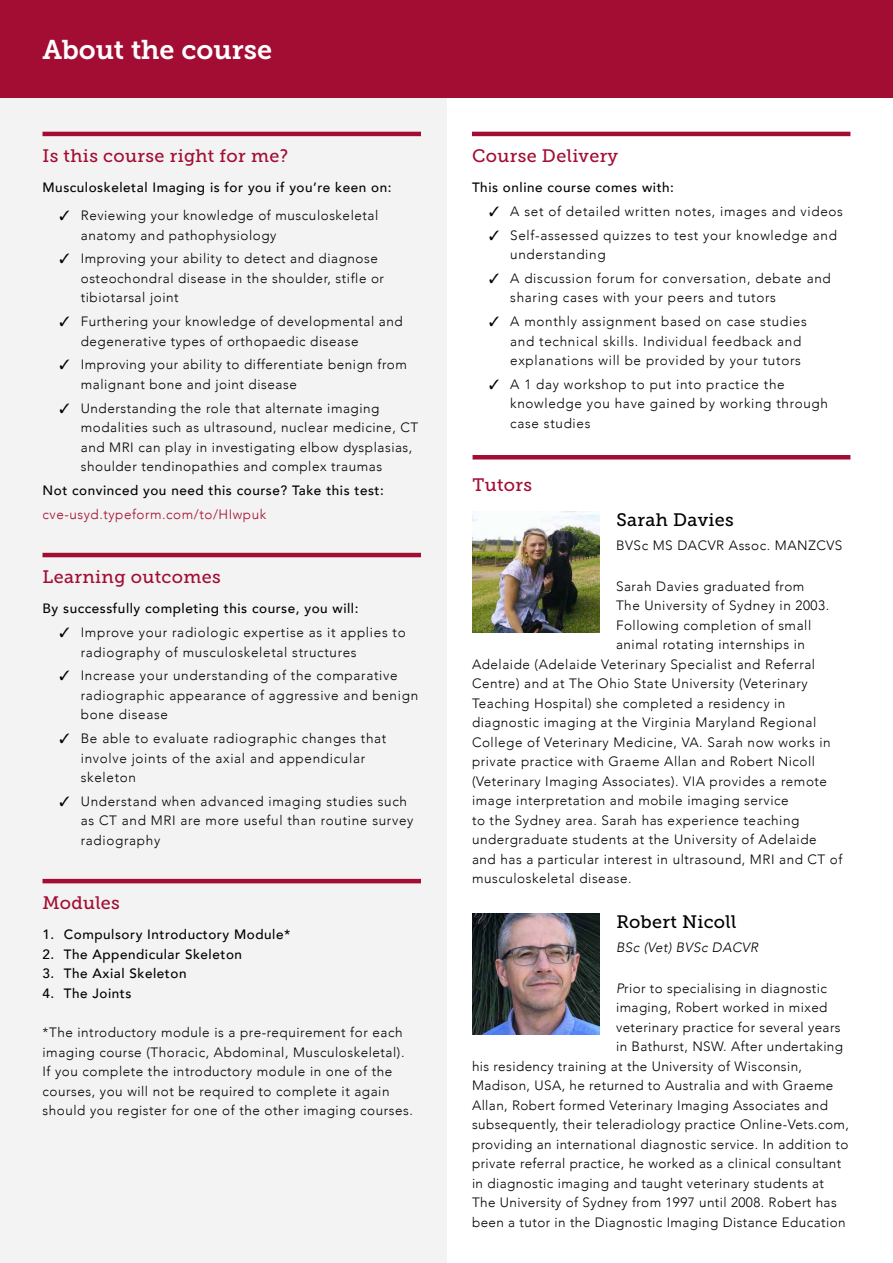
<style>
.page{position:relative;width:893px;height:1263px;background:#fff}
.page>*{position:absolute;margin:0;border:0;box-sizing:border-box;transform-origin:0 0}
.Page_heading_W{font:27px "Museo Slab 700";color:#fff}
.Red_sub_headings{font:18px "Museo Slab 500";letter-spacing:.02em;color:#a30c33}
.Red_sub_headings-2{font:18px "Museo Slab 500";letter-spacing:.02em;color:#000}
.Body{font:300 13.5px/19.5px "Avenir";letter-spacing:.04em;color:#000}
.Body-2{font:500 13.5px "Avenir";letter-spacing:.04em;color:#000}
.Body-3{font:300 13.5px "Avenir";letter-spacing:.04em;color:#a30c33}
.Body-4{font:italic 300 13.5px "Avenir";letter-spacing:.03em;color:#000}
.s1{font-style:italic}
</style>
<div class="page">
<div style="left:0;top:0;width:446px;height:1263px;background:#f2f3f2"></div>
<div style="left:0;top:0;width:893px;height:98px;background:#a30c33"></div>
<hr style="left:43px;top:132px;width:378px;height:4px;background:#a30c33">
<hr style="left:43px;top:553px;width:378px;height:4px;background:#a30c33">
<hr style="left:43px;top:879px;width:378px;height:4px;background:#a30c33">
<img style="left:472px;top:511px;width:127px;height:121px">
<img style="left:472px;top:913px;width:127px;height:122px">
<hr style="left:473px;top:455px;width:377px;height:4px;background:#a30c33">
<hr style="left:472px;top:132px;width:378px;height:4px;background:#a30c33">
<p class="Page_heading_W" style="left:43px;top:34px;width:231px">About the course</p>
<p class="Red_sub_headings" style="left:43px;top:145px;width:247px">Is this course right for me?</p>
<p class="Body-2" style="left:43px;top:176px;width:350px">Musculoskeletal Imaging is for you if you’re keen on:</p>
<p class="Body" style="left:81px;top:206px;width:299px;text-indent:-21px">✓ Reviewing your knowledge of musculoskeletal anatomy and pathophysiology</p>
<p class="Body" style="left:81px;top:249px;width:305px;text-indent:-21px">✓ Improving your ability to detect and diagnose osteochondral disease in the shoulder, stifle or tibiotarsal joint</p>
<p class="Body" style="left:81px;top:312px;width:323px;text-indent:-21px">✓ Furthering your knowledge of developmental and degenerative types of orthopaedic disease</p>
<p class="Body" style="left:81px;top:355px;width:328px;text-indent:-21px">✓ Improving your ability to differentiate benign from malignant bone and joint disease</p>
<p class="Body" style="left:81px;top:398px;width:339px;text-indent:-21px">✓ Understanding the role that alternate imaging modalities such as ultrasound, nuclear medicine, CT and MRI can play in investigating elbow dysplasias, shoulder tendinopathies and complex traumas</p>
<p class="Body-2" style="left:43px;top:479px;width:343px">Not convinced you need this course? Take this test:</p>
<p class="Body-3" style="left:43px;top:506px;width:225px">cve-usyd.typeform.com/to/HIwpuk</p>
<p class="Red_sub_headings" style="left:43px;top:566px;width:180px">Learning outcomes</p>
<p class="Body-2" style="left:43px;top:597px;width:317px">By successfully completing this course, you will:</p>
<p class="Body" style="left:81px;top:623px;width:326px;text-indent:-21px">✓ Improve your radiologic expertise as it applies to radiography of musculoskeletal structures</p>
<p class="Body" style="left:81px;top:666px;width:339px;text-indent:-21px">✓ Increase your understanding of the comparative radiographic appearance of aggressive and benign bone disease</p>
<p class="Body" style="left:81px;top:729px;width:307px;text-indent:-21px">✓ Be able to evaluate radiographic changes that involve joints of the axial and appendicular skeleton</p>
<p class="Body" style="left:81px;top:791px;width:334px;text-indent:-21px">✓ Understand when advanced imaging studies such as CT and MRI are more useful than routine survey radiography</p>
<p class="Red_sub_headings" style="left:43px;top:893px;width:79px">Modules</p>
<p class="Body-2" style="left:43px;top:923px;width:249px">1. Compulsory Introductory Module*</p>
<p class="Body-2" style="left:43px;top:942px;width:201px">2. The Appendicular Skeleton</p>
<p class="Body-2" style="left:43px;top:962px;width:145px">3. The Axial Skeleton</p>
<p class="Body-2" style="left:43px;top:981px;width:90px">4. The Joints</p>
<p class="Body" style="left:43px;top:1023px;width:372px">*The introductory module is a pre-requirement for each imaging course (Thoracic, Abdominal, Musculoskeletal).<br>If you complete the introductory module in one of the courses, you will not be required to complete it again should you register for one of the other imaging courses.</p>
<p class="Red_sub_headings" style="left:472px;top:145px;width:148px">Course Delivery</p>
<p class="Body-2" style="left:472px;top:176px;width:203px">This online course comes with:</p>
<p class="Body" style="left:489px;top:202px;width:355px">✓ A set of detailed written notes, images and videos</p>
<p class="Body" style="left:510px;top:225px;width:328px;text-indent:-21px">✓ Self-assessed quizzes to test your knowledge and understanding</p>
<p class="Body" style="left:510px;top:269px;width:322px;text-indent:-21px">✓ A discussion forum for conversation, debate and sharing cases with your peers and tutors</p>
<p class="Body" style="left:510px;top:312px;width:298px;text-indent:-21px">✓ A monthly assignment based on case studies and technical skills. Individual feedback and explanations will be provided by your tutors</p>
<p class="Body" style="left:510px;top:375px;width:319px;text-indent:-21px">✓ A 1 day workshop to put into practice the knowledge you have gained by working through case studies</p>
<p class="Red_sub_headings" style="left:473px;top:475px;width:61px">Tutors</p>
<p class="Red_sub_headings-2" style="left:616px;top:510px;width:119px">Sarah Davies</p>
<p class="Body" style="left:616px;top:535px;width:228px">BVSc MS DACVR Assoc. MANZCVS</p>
<p class="Body" style="left:616px;top:576px;width:190px">Sarah Davies graduated from</p>
<p class="Body" style="left:616px;top:596px;width:215px">The University of Sydney in 2003.</p>
<p class="Body" style="left:616px;top:615px;width:197px">Following completion of small</p>
<p class="Body" style="left:616px;top:635px;width:190px">animal rotating internships in</p>
<p class="Body" style="left:472px;top:654px;width:345px">Adelaide (Adelaide Veterinary Specialist and Referral</p>
<p class="Body" style="left:472px;top:674px;width:337px">Centre) and at The Ohio State University (Veterinary</p>
<p class="Body" style="left:472px;top:693px;width:315px">Teaching Hospital) she completed a residency in</p>
<p class="Body" style="left:472px;top:713px;width:346px">diagnostic imaging at the Virginia Maryland Regional</p>
<p class="Body" style="left:472px;top:732px;width:360px">College of Veterinary Medicine, VA. Sarah now works in</p>
<p class="Body" style="left:472px;top:752px;width:345px">private practice with Graeme Allan and Robert Nicoll</p>
<p class="Body" style="left:472px;top:771px;width:357px">(Veterinary Imaging Associates). VIA provides a remote</p>
<p class="Body" style="left:472px;top:791px;width:318px">image interpretation and mobile imaging service</p>
<p class="Body" style="left:472px;top:810px;width:329px">to the Sydney area. Sarah has experience teaching</p>
<p class="Body" style="left:472px;top:830px;width:346px">undergraduate students at the University of Adelaide</p>
<p class="Body" style="left:472px;top:849px;width:372px">and has a particular interest in ultrasound, MRI and CT of</p>
<p class="Body" style="left:472px;top:869px;width:161px">musculoskeletal disease.</p>
<p class="Red_sub_headings-2" style="left:616px;top:912px;width:122px">Robert Nicoll</p>
<p class="Body-4" style="left:616px;top:939px;width:144px">BSc (Vet) BVSc DACVR</p>
<p class="Body" style="left:616px;top:978px;width:212px"><span class="s1">P</span>rior to specialising in diagnostic</p>
<p class="Body" style="left:616px;top:998px;width:213px">imaging, Robert worked in mixed</p>
<p class="Body" style="left:616px;top:1017px;width:226px">veterinary practice for several years</p>
<p class="Body" style="left:616px;top:1037px;width:229px">in Bathurst, NSW. After undertaking</p>
<p class="Body" style="left:472px;top:1056px;width:332px">his residency training at the University of Wisconsin,</p>
<p class="Body" style="left:472px;top:1076px;width:363px">Madison, USA, he returned to Australia and with Graeme</p>
<p class="Body" style="left:472px;top:1095px;width:357px">Allan, Robert formed Veterinary Imaging Associates and</p>
<p class="Body" style="left:472px;top:1115px;width:378px">subsequently, their teleradiology practice Online-Vets.com,</p>
<p class="Body" style="left:472px;top:1134px;width:378px">providing an international diagnostic service. In addition to</p>
<p class="Body" style="left:472px;top:1154px;width:371px">private referral practice, he worked as a clinical consultant</p>
<p class="Body" style="left:472px;top:1173px;width:353px">in diagnostic imaging and taught veterinary students at</p>
<p class="Body" style="left:472px;top:1193px;width:366px">The University of Sydney from 1997 until 2008. Robert has</p>
<p class="Body" style="left:472px;top:1212px;width:375px">been a tutor in the Diagnostic Imaging Distance Education</p>
</div>
